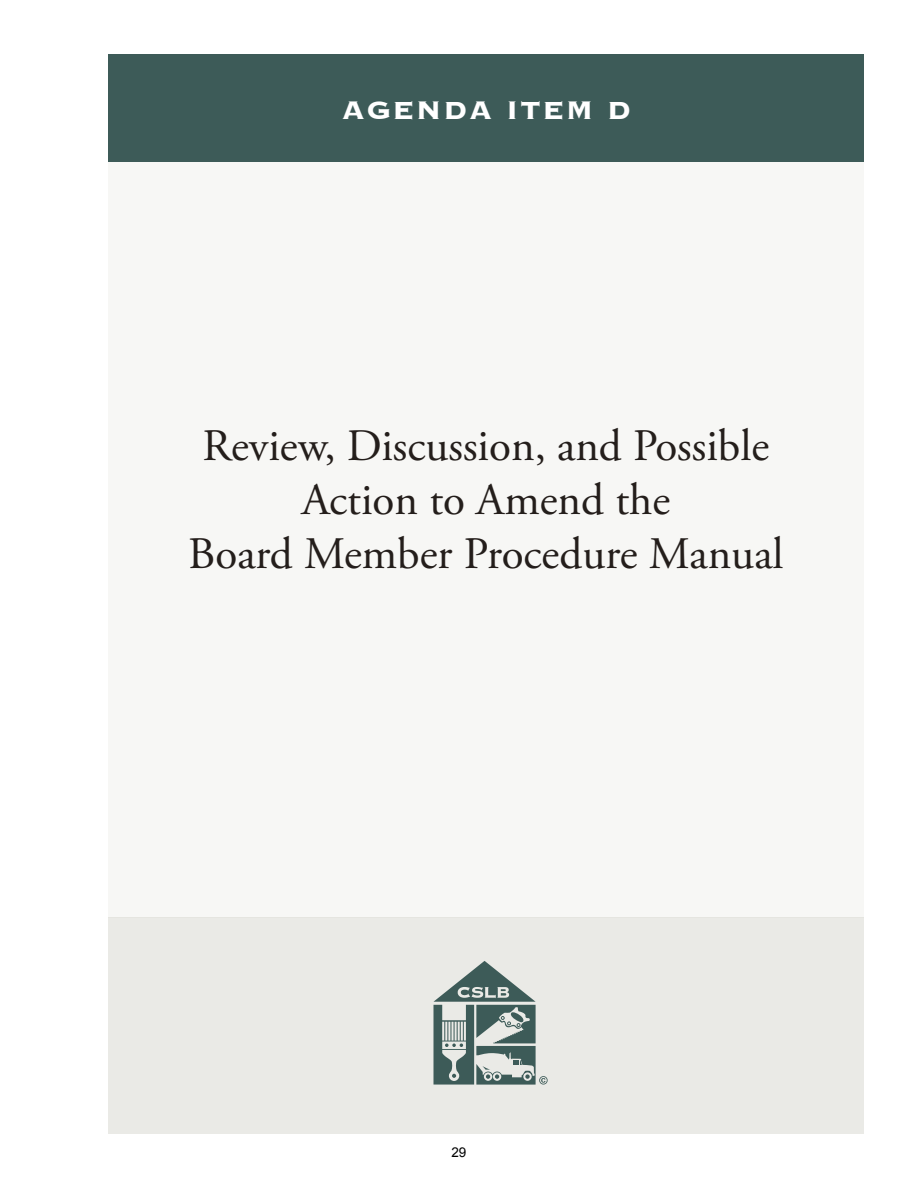
<style>
.page{position:relative;width:918px;height:1188px;background:#fff}
.page>*{position:absolute;margin:0;border:0;box-sizing:border-box;transform-origin:0 0}
.Headings{font:45px/54px "Adobe Garamond Pro";letter-spacing:-.01em;color:#241e1b;text-align:center}
.t1{font:700 33px "Copperplate";letter-spacing:.05em;color:#fff}
.t2{font:13.5px "Arial";color:#000}
</style>
<div class="page">
<div style="left:108px;top:162px;width:756px;height:756px;background:#f7f7f5"></div>
<div style="left:108px;top:918px;width:756px;height:216px;background:#eaeae6"></div>
<div style="left:108px;top:54px;width:756px;height:108px;background:#3d5b58"></div>
<svg style="left:433px;top:961px;width:115px;height:124px"></svg>
<p class="t1" style="left:341px;top:88px;width:291px">AGENDA ITEM D</p>
<p class="Headings" style="left:188px;top:420px;width:597px">Review, Discussion, and Possible<br>Action to Amend the<br>Board Member Procedure Manual</p>
<p class="t2" style="left:451px;top:1143px;width:17px">29</p>
</div>
